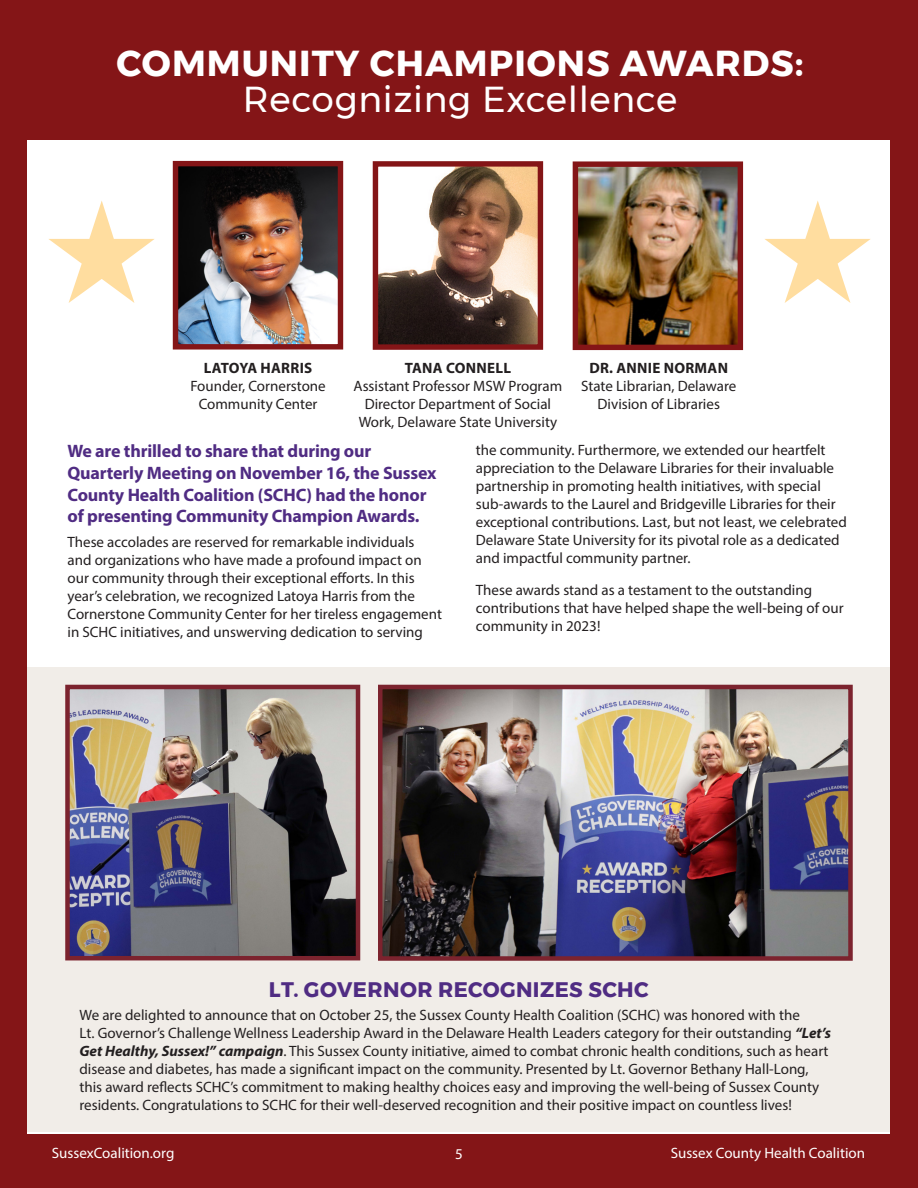
<style>
.page{position:relative;width:918px;height:1188px;background:#841517}
.page>*{position:absolute;margin:0;border:0;box-sizing:border-box;transform-origin:0 0}
.subs{font:142.8px "Pictograph One";color:#ffdd9f}
.subs-2{font:700 36px "Montserrat";letter-spacing:.03em;color:#fff}
.subs-3{font:36px "Montserrat";letter-spacing:.02em;color:#fff}
.subs-4{font:700 21px "Montserrat";letter-spacing:.02em;color:#502c83}
.intro{font:700 18px/21.6px "Myriad Pro";letter-spacing:-.01em;color:#502c83}
.body{font:15px/18px "Myriad Pro";color:#231f20}
.t1{font:15px "Myriad Pro";color:#fff}
.s1{font-weight:700}
.s2{font-weight:700;font-style:italic}
</style>
<div class="page">
<div style="left:28px;top:27px;width:862px;height:1106px;background:#fff"></div>
<img style="left:179px;top:167px;width:158px;height:177px">
<div style="left:173px;top:161px;width:170px;height:189px;border:5px solid #841517"></div>
<img style="left:379px;top:167px;width:158px;height:177px">
<div style="left:373px;top:161px;width:170px;height:189px;border:5px solid #841517"></div>
<img style="left:579px;top:167px;width:158px;height:177px">
<div style="left:573px;top:161px;width:170px;height:189px;border:5px solid #841517"></div>
<div style="left:18px;top:22px;width:888px;height:118px;background:#841517"></div>
<div style="left:28px;top:667px;width:862px;height:465px;background:#f1ede8"></div>
<img style="left:70px;top:690px;width:285px;height:265px">
<div style="left:65px;top:685px;width:295px;height:275px;border:4px solid #7c232e"></div>
<img style="left:383px;top:690px;width:465px;height:266px">
<div style="left:378px;top:685px;width:475px;height:276px;border:4px solid #7c232e"></div>
<p class="subs-2" style="left:116px;top:34px;width:689px">COMMUNITY CHAMPIONS AWARDS:</p>
<p class="subs-3" style="left:243px;top:72px;width:436px">Recognizing Excellence</p>
<p class="subs" style="left:43px;top:170px;width:119px">%</p>
<p class="subs" style="left:759px;top:170px;width:119px">%</p>
<p class="body" style="left:190px;top:359px;width:137px;text-align:center"><span class="s1">LATOYA HARRIS<br></span>Founder, Cornerstone<br>Community Center</p>
<p class="body" style="left:354px;top:359px;width:210px;text-align:center"><span class="s1">TANA CONNELL<br></span>Assistant Professor MSW Program<br>Director Department of Social<br>Work, Delaware State University</p>
<p class="body" style="left:581px;top:359px;width:157px;text-align:center"><span class="s1">DR. ANNIE NORMAN<br></span>State Librarian, Delaware<br>Division of Libraries</p>
<p class="intro" style="left:68px;top:440px;width:371px">We are thrilled to share that during our Quarterly Meeting on November 16, the Sussex County Health Coalition (SCHC) had the honor of presenting Community Champion Awards.</p>
<p class="body" style="left:68px;top:533px;width:376px">These accolades are reserved for remarkable individuals and organizations who have made a profound impact on our community through their exceptional efforts. In this year’s celebration, we recognized Latoya Harris from the Cornerstone Community Center for her tireless engagement in SCHC initiatives, and unswerving dedication to serving</p>
<p class="body" style="left:476px;top:441px;width:373px">the community. Furthermore, we extended our heartfelt appreciation to the Delaware Libraries for their invaluable partnership in promoting health initiatives, with special sub-awards to the Laurel and Bridgeville Libraries for their exceptional contributions. Last, but not least, we celebrated Delaware State University for its pivotal role as a dedicated and impactful community partner.</p>
<p class="body" style="left:476px;top:580px;width:369px">These awards stand as a testament to the outstanding contributions that have helped shape the well-being of our community in 2023!</p>
<p class="subs-4" style="left:269px;top:972px;width:381px">LT. GOVERNOR RECOGNIZES SCHC</p>
<p class="body" style="left:80px;top:1006px;width:753px">We are delighted to announce that on October 25, the Sussex County Health Coalition (SCHC) was honored with the<br>Lt. Governor’s Challenge Wellness Leadership Award in the Delaware Health Leaders category for their outstanding <span class="s2">“Let’s Get Healthy, Sussex!” campaign</span>. This Sussex County initiative, aimed to combat chronic health conditions, such as heart disease and diabetes, has made a significant impact on the community. Presented by Lt. Governor Bethany Hall-Long, this award reflects SCHC’s commitment to making healthy choices easy and improving the well-being of Sussex County residents. Congratulations to SCHC for their well-deserved recognition and their positive impact on countless lives!</p>
<p class="t1" style="left:52px;top:1143px;width:124px">SussexCoalition.org</p>
<p class="t1" style="left:455px;top:1145px;width:9px">5</p>
<p class="t1" style="left:671px;top:1143px;width:196px">Sussex County Health Coalition</p>
</div>
